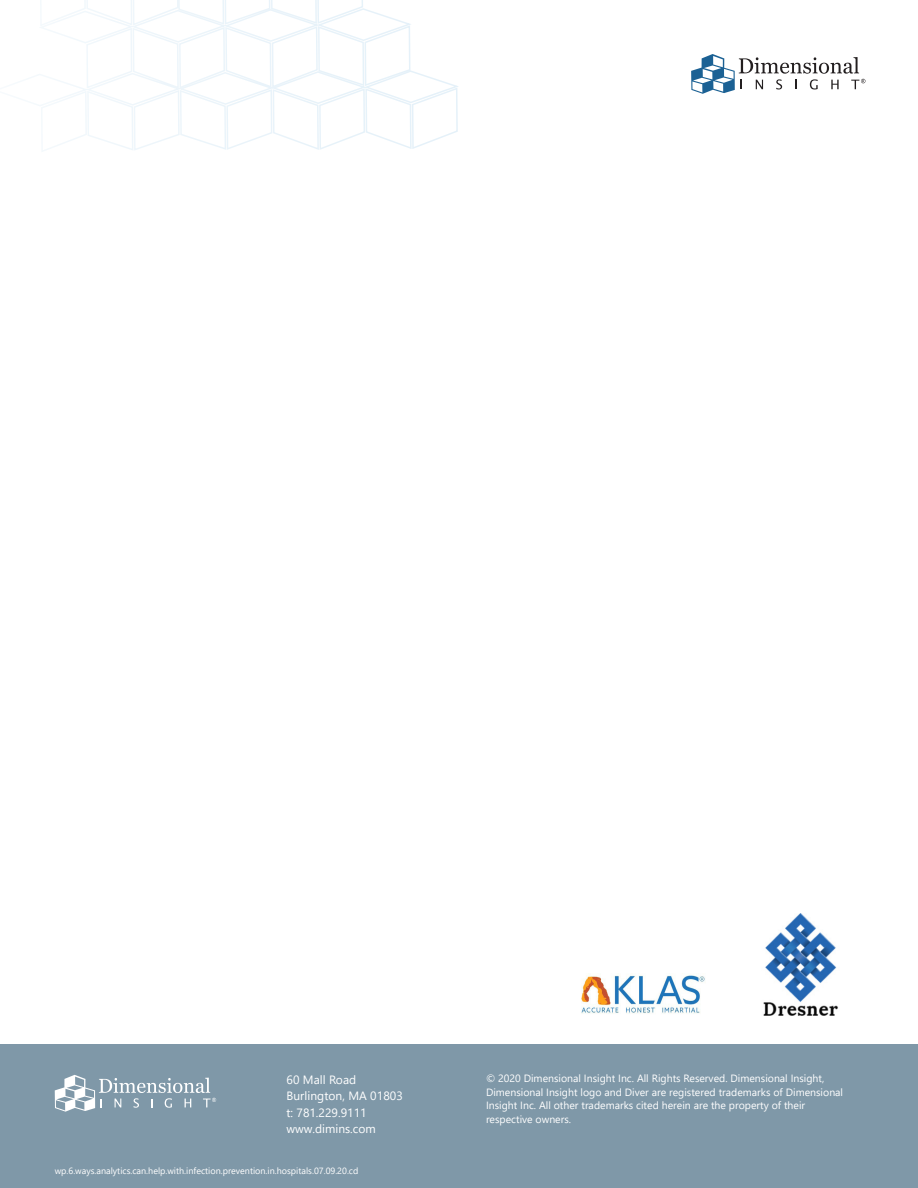
<style>
.page{position:relative;width:918px;height:1188px;background:#fff}
.page>*{position:absolute;margin:0;border:0;box-sizing:border-box;transform-origin:0 0}
.Address{font:12px "Segoe UI";letter-spacing:.005em;color:#fff}
.Address-2{font:10.5px/13.5px "Segoe UI";color:#fff}
.Address-3{font:9px "Segoe UI";color:#fff}
</style>
<div class="page">
<svg style="left:28px;top:0;width:430px;height:152px"></svg>
<img style="left:763px;top:913px;width:75px;height:102px">
<div style="left:0;top:1044px;width:918px;height:144px;background:#7f98a8"></div>
<svg style="left:55px;top:1075px;width:161px;height:37px"></svg>
<img style="left:581px;top:974px;width:124px;height:40px">
<svg style="left:691px;top:54px;width:174px;height:40px"></svg>
<p class="Address" style="left:286px;top:1068px;width:71px">60 Mall Road</p>
<p class="Address" style="left:286px;top:1084px;width:118px">Burlington, MA 01803</p>
<p class="Address" style="left:286px;top:1101px;width:82px">t: 781.229.9111</p>
<p class="Address" style="left:286px;top:1117px;width:91px">www.dimins.com</p>
<p class="Address-3" style="left:55px;top:1162px;width:305px">wp.6.ways.analytics.can.help.with.infection.prevention.in.hospitals.07.09.20.cd</p>
<p class="Address-2" style="left:486px;top:1071px;width:359px">© 2020 Dimensional Insight Inc. All Rights Reserved. Dimensional Insight, Dimensional Insight logo and Diver are registered trademarks of Dimensional Insight Inc. All other trademarks cited herein are the property of their respective owners.</p>
</div>
